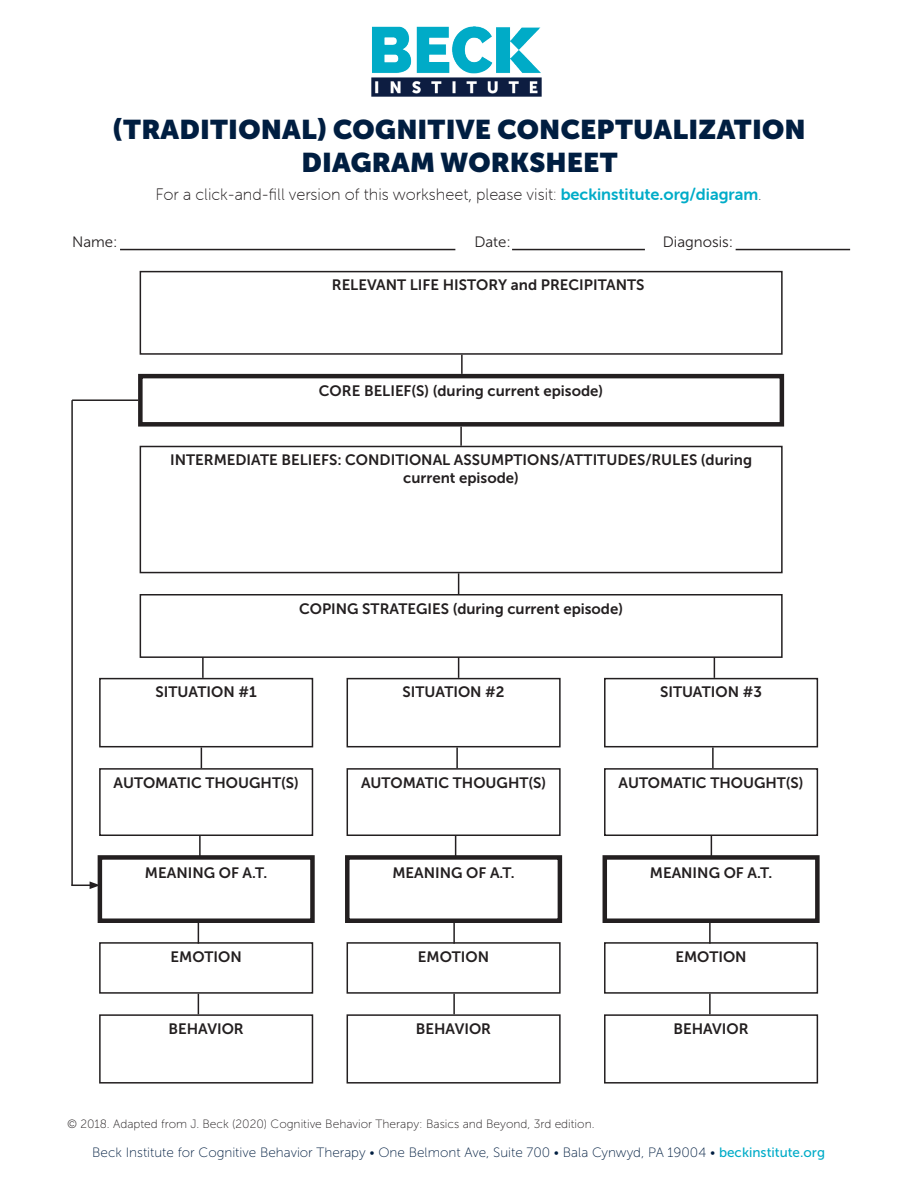
<style>
.page{position:relative;width:918px;height:1188px;background:#fff}
.page>*{position:absolute;margin:0;border:0;box-sizing:border-box;transform-origin:0 0}
.t1{font:900 27px/32.4px "Museo Sans Display";letter-spacing:.02em;color:#001e41;text-align:center}
.t2{font:16.5px "Museo Sans Rounded 100";color:#231f20}
.t3{font:15px/18px "Museo Sans 700";color:#231f20;text-align:center}
.t4{font:15px "Museo Sans 300";color:#231f20}
.t5{font:13.5px "Museo Sans 100";color:#001e41}
.t6{font:12px "Museo Sans 100";color:#231f20}
.s1{font-family:"Museo Sans Rounded 700";color:#00acc8}
.s2{font-family:"Museo Sans 500";color:#00acc8}
</style>
<div class="page">
<div style="left:140px;top:271px;width:643px;height:84px;border:2px solid #231f20"></div>
<div style="left:138px;top:374px;width:646px;height:53px;border:4px solid #231f20"></div>
<div style="left:140px;top:594px;width:643px;height:64px;border:2px solid #231f20"></div>
<div style="left:140px;top:446px;width:643px;height:127px;border:2px solid #231f20"></div>
<div style="left:347px;top:678px;width:214px;height:69px;border:2px solid #231f20"></div>
<div style="left:99px;top:678px;width:214px;height:69px;border:2px solid #231f20"></div>
<div style="left:604px;top:678px;width:214px;height:69px;border:2px solid #231f20"></div>
<div style="left:347px;top:768px;width:214px;height:68px;border:2px solid #231f20"></div>
<div style="left:99px;top:768px;width:214px;height:68px;border:2px solid #231f20"></div>
<div style="left:604px;top:768px;width:214px;height:68px;border:2px solid #231f20"></div>
<div style="left:347px;top:942px;width:214px;height:52px;border:2px solid #231f20"></div>
<div style="left:99px;top:942px;width:214px;height:52px;border:2px solid #231f20"></div>
<div style="left:604px;top:942px;width:214px;height:52px;border:2px solid #231f20"></div>
<div style="left:345px;top:855px;width:217px;height:68px;border:4px solid #231f20"></div>
<div style="left:98px;top:855px;width:217px;height:68px;border:4px solid #231f20"></div>
<div style="left:603px;top:855px;width:217px;height:68px;border:4px solid #231f20"></div>
<div style="left:347px;top:1014px;width:214px;height:70px;border:2px solid #231f20"></div>
<div style="left:99px;top:1014px;width:214px;height:70px;border:2px solid #231f20"></div>
<div style="left:604px;top:1014px;width:214px;height:70px;border:2px solid #231f20"></div>
<hr style="left:120px;top:249px;width:335px;height:1px;background:#231f20">
<hr style="left:512px;top:249px;width:133px;height:1px;background:#231f20">
<hr style="left:736px;top:249px;width:114px;height:1px;background:#231f20">
<hr style="left:72px;top:399px;width:66px;height:2px;background:#231f20">
<hr style="left:71px;top:400px;width:2px;height:486px;background:#231f20">
<svg style="left:71px;top:881px;width:29px;height:8px"></svg>
<svg style="left:461px;top:355px;width:2px;height:19px"></svg>
<svg style="left:460px;top:427px;width:2px;height:19px"></svg>
<svg style="left:458px;top:573px;width:1px;height:21px"></svg>
<svg style="left:458px;top:657px;width:1px;height:21px"></svg>
<hr style="left:202px;top:657px;width:2px;height:21px;background:#231f20">
<svg style="left:201px;top:747px;width:1px;height:21px"></svg>
<hr style="left:456px;top:747px;width:2px;height:21px;background:#231f20">
<hr style="left:712px;top:747px;width:2px;height:21px;background:#231f20">
<hr style="left:199px;top:836px;width:2px;height:21px;background:#231f20">
<svg style="left:455px;top:836px;width:1px;height:21px"></svg>
<svg style="left:711px;top:836px;width:1px;height:21px"></svg>
<svg style="left:198px;top:923px;width:1px;height:21px"></svg>
<hr style="left:453px;top:923px;width:2px;height:21px;background:#231f20">
<hr style="left:709px;top:923px;width:2px;height:21px;background:#231f20">
<svg style="left:198px;top:994px;width:1px;height:20px"></svg>
<hr style="left:453px;top:994px;width:2px;height:20px;background:#231f20">
<hr style="left:709px;top:994px;width:2px;height:20px;background:#231f20">
<svg style="left:714px;top:657px;width:1px;height:21px"></svg>
<img style="left:372px;top:27px;width:169px;height:70px">
<p class="t1" style="left:113px;top:114px;width:694px">(TRADITIONAL) COGNITIVE CONCEPTUALIZATION<br>DIAGRAM WORKSHEET</p>
<p class="t2" style="left:156px;top:186px;width:608px">For a click-and-fill version of this worksheet, please visit: <span class="s1">beckinstitute.org/diagram</span>.</p>
<p class="t4" style="left:72px;top:233px;width:47px">Name:</p>
<p class="t4" style="left:474px;top:233px;width:38px">Date:</p>
<p class="t4" style="left:663px;top:233px;width:72px">Diagnosis:</p>
<p class="t3" style="left:332px;top:276px;width:314px">RELEVANT LIFE HISTORY and PRECIPITANTS</p>
<p class="t3" style="left:319px;top:382px;width:286px">CORE BELIEF(S) (during current episode)</p>
<p class="t3" style="left:170px;top:451px;width:583px">INTERMEDIATE BELIEFS: CONDITIONAL ASSUMPTIONS/ATTITUDES/RULES (during current episode)</p>
<p class="t3" style="left:299px;top:599px;width:326px">COPING STRATEGIES (during current episode)</p>
<p class="t3" style="left:156px;top:683px;width:103px">SITUATION #1</p>
<p class="t3" style="left:403px;top:683px;width:104px">SITUATION #2</p>
<p class="t3" style="left:660px;top:683px;width:103px">SITUATION #3</p>
<p class="t3" style="left:114px;top:773px;width:187px">AUTOMATIC THOUGHT(S)</p>
<p class="t3" style="left:361px;top:773px;width:187px">AUTOMATIC THOUGHT(S)</p>
<p class="t3" style="left:619px;top:773px;width:187px">AUTOMATIC THOUGHT(S)</p>
<p class="t3" style="left:145px;top:864px;width:124px">MEANING OF A.T.</p>
<p class="t3" style="left:392px;top:864px;width:124px">MEANING OF A.T.</p>
<p class="t3" style="left:650px;top:864px;width:124px">MEANING OF A.T.</p>
<p class="t3" style="left:171px;top:947px;width:73px">EMOTION</p>
<p class="t3" style="left:418px;top:947px;width:73px">EMOTION</p>
<p class="t3" style="left:675px;top:947px;width:73px">EMOTION</p>
<p class="t3" style="left:169px;top:1020px;width:77px">BEHAVIOR</p>
<p class="t3" style="left:416px;top:1020px;width:77px">BEHAVIOR</p>
<p class="t3" style="left:673px;top:1020px;width:77px">BEHAVIOR</p>
<p class="t6" style="left:67px;top:1117px;width:529px">© 2018. Adapted from J. Beck (2020) Cognitive Behavior Therapy: Basics and Beyond, 3rd edition.</p>
<p class="t5" style="left:92px;top:1145px;width:734px">Beck Institute for Cognitive Behavior Therapy • One Belmont Ave, Suite 700 • Bala Cynwyd, PA 19004 • <span class="s2">beckinstitute.org</span></p>
</div>
